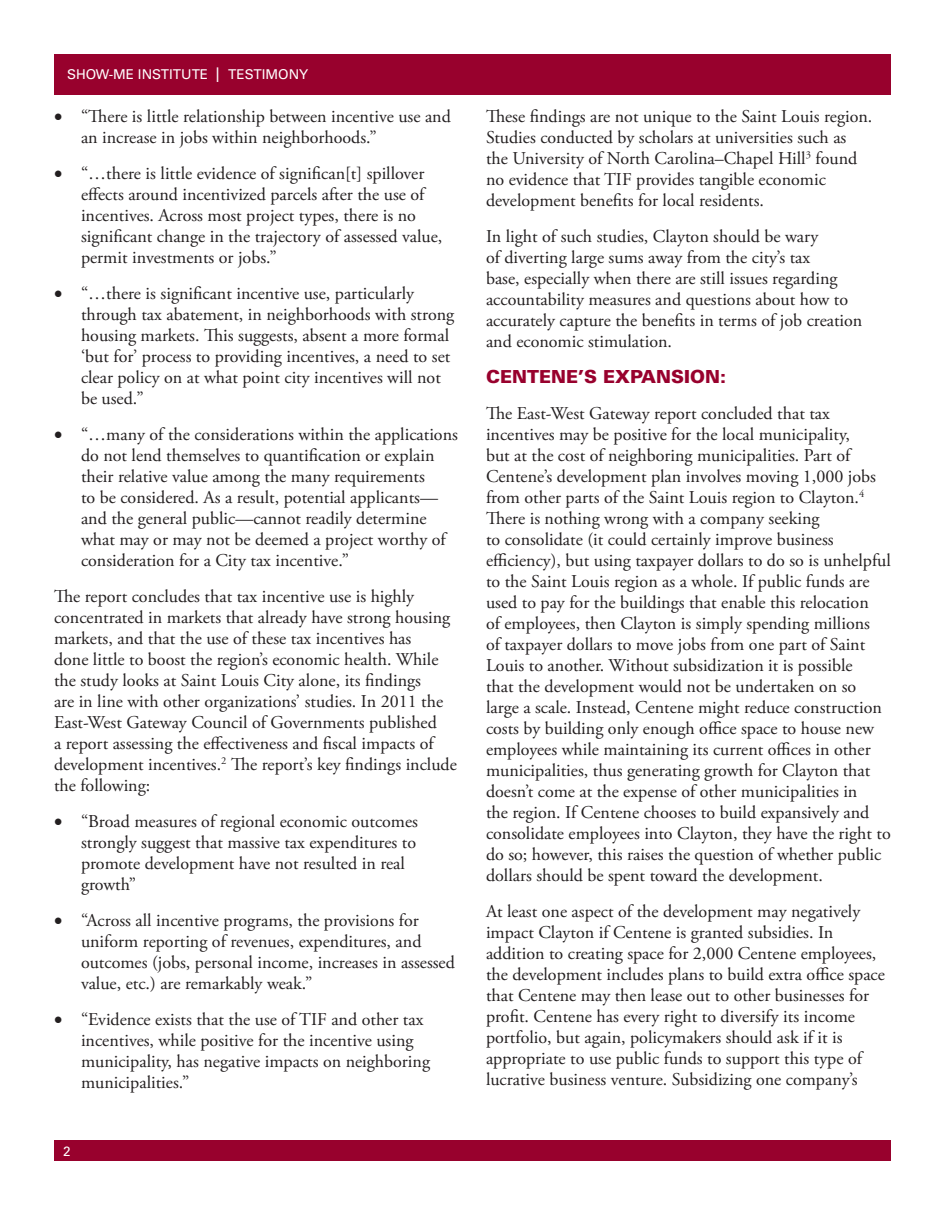
<style>
.page{position:relative;width:945px;height:1215px;background:#fff}
.page>*{position:absolute;margin:0;border:0;box-sizing:border-box;transform-origin:0 0}
.t1{font:18px/21px "Adobe Garamond Pro";color:#231f20}
.t2{font:900 18px "Univers LT Std";color:#98012d}
.Author_Bio{font:13.5px "Univers LT Std";color:#fff}
.s1{font-size:20.25px}
</style>
<div class="page">
<div style="left:54px;top:54px;width:837px;height:40px;background:#98012d"></div>
<div style="left:54px;top:1141px;width:837px;height:20px;background:#98012d"></div>
<p class="Author_Bio" style="left:67px;top:66px;width:243px">SHOW-ME INSTITUTE <span class="s1">I</span> TESTIMONY</p>
<p class="t1" style="left:81px;top:107px;width:371px;text-indent:-27px">• “There is little relationship between incentive use and an increase in jobs within neighborhoods.”</p>
<p class="t1" style="left:81px;top:164px;width:363px;text-indent:-27px">• “…there is little evidence of significan[t] spillover effects around incentivized parcels after the use of incentives. Across most project types, there is no significant change in the trajectory of assessed value, permit investments or jobs.”</p>
<p class="t1" style="left:81px;top:284px;width:375px;text-indent:-27px">• “…there is significant incentive use, particularly through tax abatement, in neighborhoods with strong housing markets. This suggests, absent a more formal ‘but for’ process to providing incentives, a need to set clear policy on at what point city incentives will not be used.”</p>
<p class="t1" style="left:81px;top:425px;width:379px;text-indent:-27px">• “…many of the considerations within the applications do not lend themselves to quantification or explain their relative value among the many requirements<br>to be considered. As a result, potential applicants— and the general public—cannot readily determine what may or may not be deemed a project worthy of consideration for a City tax incentive.”</p>
<p class="t1" style="left:54px;top:587px;width:404px">The report concludes that tax incentive use is highly concentrated in markets that already have strong housing markets, and that the use of these tax incentives has<br>done little to boost the region’s economic health. While the study looks at Saint Louis City alone, its findings<br>are in line with other organizations’ studies. In 2011 the East-West Gateway Council of Governments published<br>a report assessing the effectiveness and fiscal impacts of development incentives.<sup>2</sup> The report’s key findings include the following:</p>
<p class="t1" style="left:81px;top:812px;width:339px;text-indent:-27px">• “Broad measures of regional economic outcomes strongly suggest that massive tax expenditures to promote development have not resulted in real growth”</p>
<p class="t1" style="left:81px;top:911px;width:375px;text-indent:-27px">• “Across all incentive programs, the provisions for uniform reporting of revenues, expenditures, and outcomes (jobs, personal income, increases in assessed value, etc.) are remarkably weak.”</p>
<p class="t1" style="left:81px;top:1010px;width:351px;text-indent:-27px">• “Evidence exists that the use of TIF and other tax incentives, while positive for the incentive using municipality, has negative impacts on neighboring municipalities.”</p>
<p class="Author_Bio" style="left:63px;top:1143px;width:9px">2</p>
<p class="t1" style="left:486px;top:107px;width:388px">These findings are not unique to the Saint Louis region.<br>Studies conducted by scholars at universities such as the University of North Carolina–Chapel Hill<sup>3</sup> found no evidence that TIF provides tangible economic development benefits for local residents.</p>
<p class="t1" style="left:486px;top:227px;width:378px">In light of such studies, Clayton should be wary<br>of diverting large sums away from the city’s tax<br>base, especially when there are still issues regarding accountability measures and questions about how to accurately capture the benefits in terms of job creation and economic stimulation.</p>
<p class="t2" style="left:486px;top:366px;width:242px">CENTENE’S EXPANSION:</p>
<p class="t1" style="left:486px;top:404px;width:406px">The East-West Gateway report concluded that tax incentives may be positive for the local municipality,<br>but at the cost of neighboring municipalities. Part of Centene’s development plan involves moving 1,000 jobs from other parts of the Saint Louis region to Clayton.<sup>4<br></sup>There is nothing wrong with a company seeking<br>to consolidate (it could certainly improve business efficiency), but using taxpayer dollars to do so is unhelpful to the Saint Louis region as a whole. If public funds are used to pay for the buildings that enable this relocation<br>of employees, then Clayton is simply spending millions<br>of taxpayer dollars to move jobs from one part of Saint Louis to another. Without subsidization it is possible<br>that the development would not be undertaken on so large a scale. Instead, Centene might reduce construction costs by building only enough office space to house new employees while maintaining its current offices in other municipalities, thus generating growth for Clayton that doesn’t come at the expense of other municipalities in<br>the region. If Centene chooses to build expansively and consolidate employees into Clayton, they have the right to do so; however, this raises the question of whether public dollars should be spent toward the development.</p>
<p class="t1" style="left:486px;top:902px;width:400px">At least one aspect of the development may negatively impact Clayton if Centene is granted subsidies. In addition to creating space for 2,000 Centene employees, the development includes plans to build extra office space that Centene may then lease out to other businesses for profit. Centene has every right to diversify its income portfolio, but again, policymakers should ask if it is appropriate to use public funds to support this type of lucrative business venture. Subsidizing one company’s</p>
</div>
